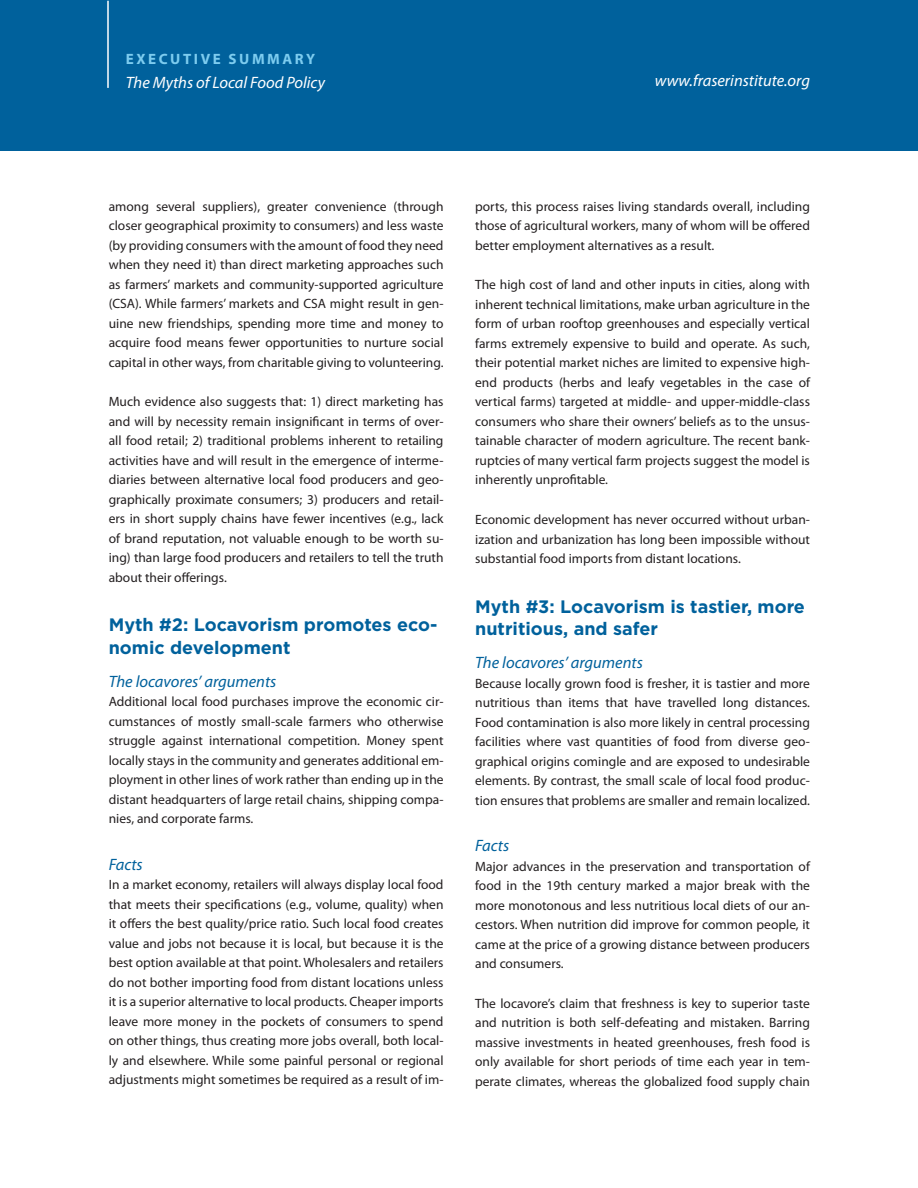
<style>
.page{position:relative;width:918px;height:1188px;background:#fff}
.page>*{position:absolute;margin:0;border:0;box-sizing:border-box;transform-origin:0 0}
.table_head_1{font:700 18px/22.5px "Gotham";color:#00619c}
.Graph_title{font:italic 16.5px "Myriad Pro";color:#00619c}
.Diagram_caption___Re{font:italic 16.5px "Myriad Pro";color:#fff}
.t1{font:700 15px "Myriad Pro";letter-spacing:.17em;color:#7dccef}
.Body_copy{font:13.5px/19.5px "Myriad Pro";color:#231f20;text-align:justify}
</style>
<div class="page">
<div style="left:0;top:0;width:918px;height:150px;background:#00619c"></div>
<hr style="left:107px;top:1px;width:2px;height:87px;background:#fff">
<p class="t1" style="left:126px;top:49px;width:191px">EXECUTIVE SUMMARY</p>
<p class="Diagram_caption___Re" style="left:126px;top:73px;width:201px">The Myths of Local Food Policy</p>
<p class="Diagram_caption___Re" style="left:655px;top:71px;width:157px">www.fraserinstitute.org</p>
<p class="Body_copy" style="left:109px;top:196px;width:336px">among several suppliers), greater convenience (through closer geographical proximity to consumers) and less waste (by providing consumers with the amount of food they need when they need it) than direct marketing approaches such as farmers’ markets and community-supported agriculture (CSA). While farmers’ markets and CSA might result in gen&shy;uine new friendships, spending more time and money to acquire food means fewer opportunities to nurture social capital in other ways, from charitable giving to volunteering.</p>
<p class="Body_copy" style="left:109px;top:392px;width:336px">Much evidence also suggests that: 1) direct marketing has and will by necessity remain insignificant in terms of over&shy;all food retail; 2) traditional problems inherent to retailing activities have and will result in the emergence of interme&shy;diaries between alternative local food producers and geo&shy;graphically proximate consumers; 3) producers and retail&shy;ers in short supply chains have fewer incentives (e.g., lack of brand reputation, not valuable enough to be worth su&shy;ing) than large food producers and retailers to tell the truth about their offerings.</p>
<p class="table_head_1" style="left:109px;top:614px;width:330px">Myth #2: Locavorism promotes eco&shy;nomic development</p>
<p class="Graph_title" style="left:109px;top:671px;width:169px">The locavores’ arguments</p>
<p class="Body_copy" style="left:109px;top:692px;width:336px">Additional local food purchases improve the economic cir&shy;cumstances of mostly small-scale farmers who otherwise struggle against international competition. Money spent locally stays in the community and generates additional em&shy;ployment in other lines of work rather than ending up in the distant headquarters of large retail chains, shipping compa&shy;nies, and corporate farms.</p>
<p class="Graph_title" style="left:109px;top:854px;width:36px">Facts</p>
<p class="Body_copy" style="left:109px;top:875px;width:336px">In a market economy, retailers will always display local food that meets their specifications (e.g., volume, quality) when it offers the best quality/price ratio. Such local food creates value and jobs not because it is local, but because it is the best option available at that point. Wholesalers and retailers do not bother importing food from distant locations unless it is a superior alternative to local products. Cheaper imports leave more money in the pockets of consumers to spend on other things, thus creating more jobs overall, both local&shy;ly and elsewhere. While some painful personal or regional adjustments might sometimes be required as a result of im-</p>
<p class="Body_copy" style="left:475px;top:196px;width:336px">ports, this process raises living standards overall, including those of agricultural workers, many of whom will be offered better employment alternatives as a result.</p>
<p class="Body_copy" style="left:475px;top:275px;width:336px">The high cost of land and other inputs in cities, along with inherent technical limitations, make urban agriculture in the form of urban rooftop greenhouses and especially vertical farms extremely expensive to build and operate. As such, their potential market niches are limited to expensive high&shy;end products (herbs and leafy vegetables in the case of vertical farms) targeted at middle- and upper-middle-class consumers who share their owners’ beliefs as to the unsus&shy;tainable character of modern agriculture. The recent bank&shy;ruptcies of many vertical farm projects suggest the model is inherently unprofitable.</p>
<p class="Body_copy" style="left:475px;top:510px;width:336px">Economic development has never occurred without urban&shy;ization and urbanization has long been impossible without substantial food imports from distant locations.</p>
<p class="table_head_1" style="left:475px;top:595px;width:331px">Myth #3: Locavorism is tastier, more nutritious, and safer</p>
<p class="Graph_title" style="left:475px;top:652px;width:169px">The locavores’ arguments</p>
<p class="Body_copy" style="left:475px;top:673px;width:336px">Because locally grown food is fresher, it is tastier and more nutritious than items that have travelled long distances.<br>Food contamination is also more likely in central processing facilities where vast quantities of food from diverse geo&shy;graphical origins comingle and are exposed to undesirable elements. By contrast, the small scale of local food produc&shy;tion ensures that problems are smaller and remain localized.</p>
<p class="Graph_title" style="left:475px;top:835px;width:36px">Facts</p>
<p class="Body_copy" style="left:475px;top:856px;width:336px">Major advances in the preservation and transportation of food in the 19th century marked a major break with the more monotonous and less nutritious local diets of our an&shy;cestors. When nutrition did improve for common people, it came at the price of a growing distance between producers and consumers.</p>
<p class="Body_copy" style="left:475px;top:993px;width:336px">The locavore’s claim that freshness is key to superior taste and nutrition is both self-defeating and mistaken. Barring massive investments in heated greenhouses, fresh food is only available for short periods of time each year in tem&shy;perate climates, whereas the globalized food supply chain</p>
</div>
